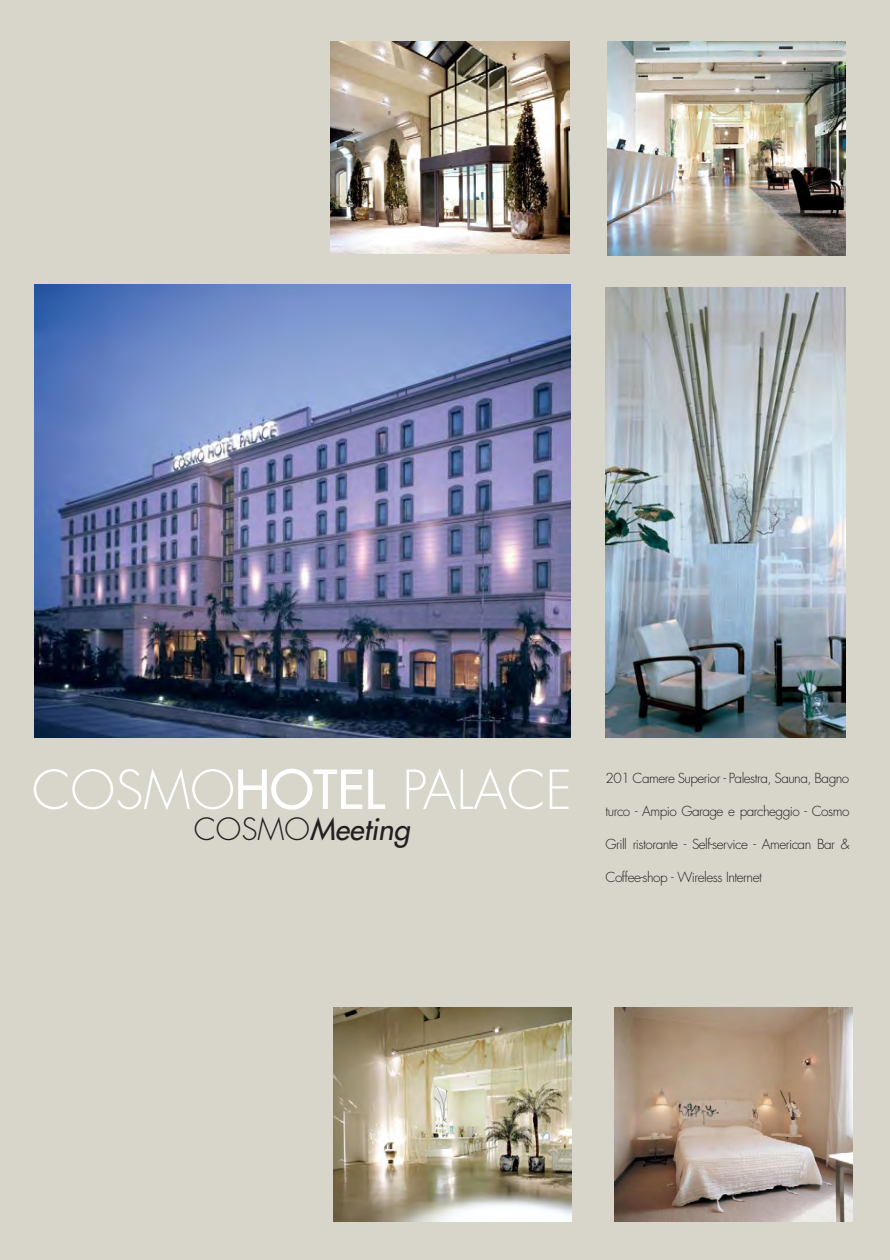
<style>
.page{position:relative;width:890px;height:1260px;background:#fff}
.page>*{position:absolute;margin:0;border:0;box-sizing:border-box;transform-origin:0 0}
.t1{font:300 52.2px "Futura";color:#fff}
.t2{font:italic 29.4px "Futura";color:#231f20}
.t3{font:300 13.5px "Futura";letter-spacing:-.035em;color:#231f20}
.s1{font-weight:400}
.s2{font-weight:300;font-style:normal;font-size:29.85px}
</style>
<div class="page">
<img style="left:0;top:0;width:889px;height:1259px">
<h1 class="t1" style="left:32px;top:756px;width:541px">COSMO<span class="s1">HOTEL</span> PALACE</h1>
<p class="t3" style="left:605px;top:769px;width:245px">201 Camere Superior - Palestra, Sauna, Bagno</p>
<p class="t3" style="left:605px;top:802px;width:245px">turco - Ampio Garage e parcheggio - Cosmo</p>
<p class="t3" style="left:605px;top:835px;width:245px">Grill ristorante - Self-service - American Bar &amp;</p>
<p class="t3" style="left:605px;top:868px;width:158px">Coffee-shop - Wireless Internet</p>
<h2 class="t2" style="left:194px;top:810px;width:224px"><span class="s2">C O S M O</span> Meeting</h2>
</div>
